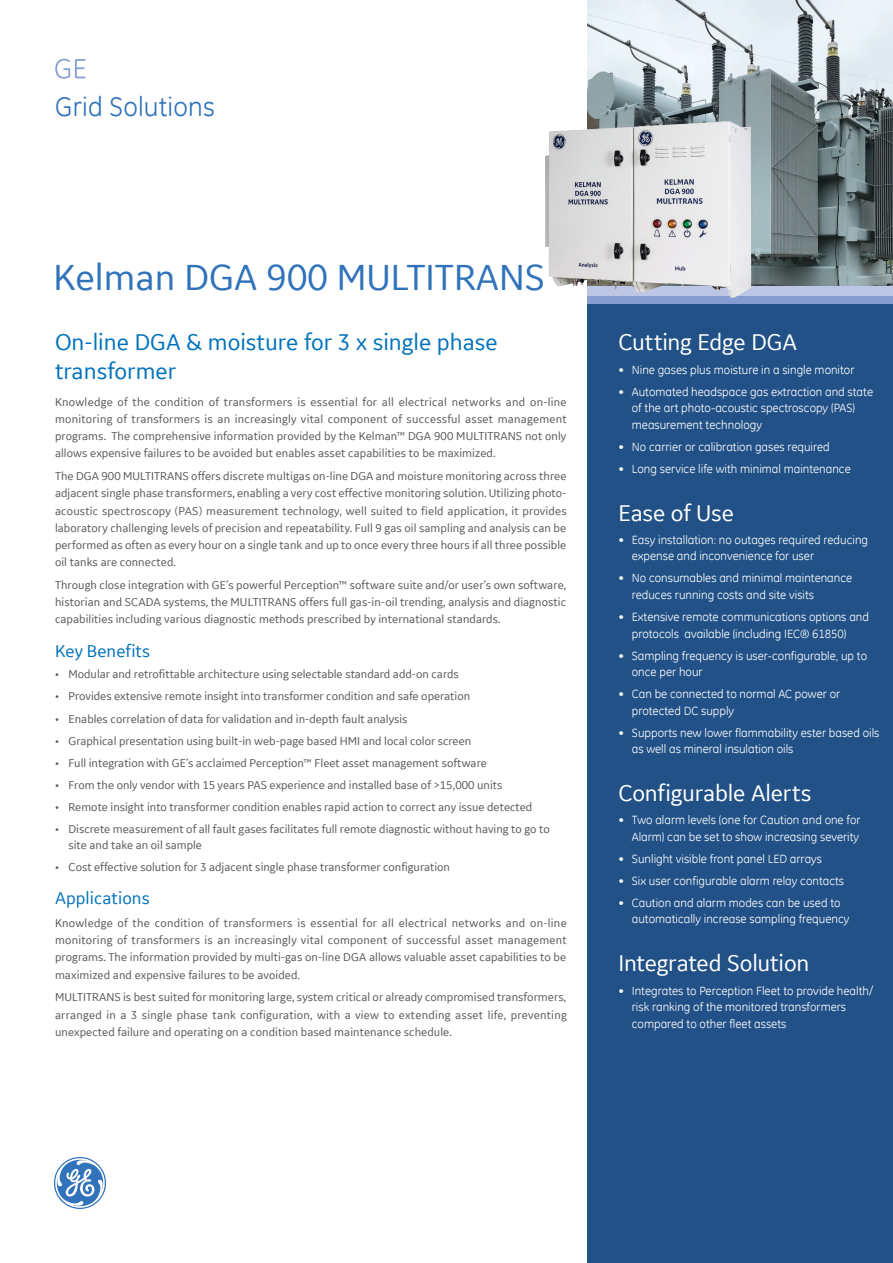
<style>
.page{position:relative;width:893px;height:1263px;background:#fff}
.page>*{position:absolute;margin:0;border:0;box-sizing:border-box;transform-origin:0 0}
.t1{font:38.25px "GE Inspira Sans";color:#3073ba}
.t2{font:27px "GE Inspira";letter-spacing:.005em;color:#3073ba}
.t3{font:24px "GE Inspira Sans";letter-spacing:-.01em;color:#fff}
.t4{font:24px/28.8px "GE Inspira Sans";color:#0072bc}
.t5{font:18px "GE Inspira Sans";letter-spacing:.005em;color:#0072bc}
.t6{font:12px/17.2px "GE Inspira Sans";color:#57585a;text-align:justify}
.t7{font:12px/16.5px "GE Inspira";color:#fff}
</style>
<div class="page">
<svg style="left:55px;top:59px;width:31px;height:20px"></svg>
<div style="left:587px;top:296px;width:306px;height:967px;background:#215186"></div>
<div style="left:587px;top:294px;width:306px;height:10px;background:#859dd0"></div>
<div style="left:587px;top:286px;width:306px;height:10px;background:#bdc7e5"></div>
<svg style="left:54px;top:1157px;width:52px;height:52px"></svg>
<img style="left:587px;top:0;width:306px;height:286px">
<img style="left:545px;top:121px;width:177px;height:168px">
<h2 class="t2" style="left:55px;top:89px;width:161px">Grid Solutions</h2>
<h1 class="t1" style="left:53px;top:254px;width:493px">Kelman DGA 900 MULTITRANS</h1>
<h3 class="t4" style="left:55px;top:327px;width:444px">On-line DGA &amp; moisture for 3 x single phase transformer</h3>
<p class="t6" style="left:55px;top:393px;width:513px">Knowledge of the condition of transformers is essential for all electrical networks and on-line monitoring of transformers is an increasingly vital component of successful asset management programs. The comprehensive information provided by the Kelman™ DGA 900 MULTITRANS not only allows expensive failures to be avoided but enables asset capabilities to be maximized.</p>
<p class="t6" style="left:55px;top:467px;width:513px">The DGA 900 MULTITRANS offers discrete multigas on-line DGA and moisture monitoring across three adjacent single phase transformers, enabling a very cost effective monitoring solution. Utilizing photo&shy;acoustic spectroscopy (PAS) measurement technology, well suited to field application, it provides laboratory challenging levels of precision and repeatability. Full 9 gas oil sampling and analysis can be performed as often as every hour on a single tank and up to once every three hours if all three possible oil tanks are connected.</p>
<p class="t6" style="left:55px;top:576px;width:513px">Through close integration with GE’s powerful Perception™ software suite and/or user’s own software, historian and SCADA systems, the MULTITRANS offers full gas-in-oil trending, analysis and diagnostic capabilities including various diagnostic methods prescribed by international standards.</p>
<h3 class="t5" style="left:55px;top:639px;width:97px">Key Benefits</h3>
<p class="t6" style="left:55px;top:665px;width:405px">• Modular and retrofittable architecture using selectable standard add-on cards</p>
<p class="t6" style="left:55px;top:687px;width:417px">• Provides extensive remote insight into transformer condition and safe operation</p>
<p class="t6" style="left:55px;top:709px;width:354px">• Enables correlation of data for validation and in-depth fault analysis</p>
<p class="t6" style="left:55px;top:732px;width:418px">• Graphical presentation using built-in web-page based HMI and local color screen</p>
<p class="t6" style="left:55px;top:754px;width:433px">• Full integration with GE’s acclaimed Perception™ Fleet asset management software</p>
<p class="t6" style="left:55px;top:776px;width:449px">• From the only vendor with 15 years PAS experience and installed base of &gt;15,000 units</p>
<p class="t6" style="left:55px;top:798px;width:479px">• Remote insight into transformer condition enables rapid action to correct any issue detected</p>
<p class="t6" style="left:68px;top:820px;width:483px;line-height:16.5px;text-indent:-14px">• Discrete measurement of all fault gases facilitates full remote diagnostic without having to go to site and take an oil sample</p>
<p class="t6" style="left:55px;top:858px;width:396px">• Cost effective solution for 3 adjacent single phase transformer configuration</p>
<h3 class="t5" style="left:55px;top:887px;width:96px">Applications</h3>
<p class="t6" style="left:55px;top:914px;width:513px">Knowledge of the condition of transformers is essential for all electrical networks and on-line monitoring of transformers is an increasingly vital component of successful asset management programs. The information provided by multi-gas on-line DGA allows valuable asset capabilities to be maximized and expensive failures to be avoided.</p>
<p class="t6" style="left:55px;top:988px;width:513px">MULTITRANS is best suited for monitoring large, system critical or already compromised transformers, arranged in a 3 single phase tank configuration, with a view to extending asset life, preventing unexpected failure and operating on a condition based maintenance schedule.</p>
<h3 class="t3" style="left:618px;top:327px;width:180px">Cutting Edge DGA</h3>
<p class="t7" style="left:618px;top:361px;width:238px">• Nine gases plus moisture in a single monitor</p>
<p class="t7" style="left:632px;top:383px;width:243px;text-indent:-14px">• Automated headspace gas extraction and state of the art photo-acoustic spectroscopy (PAS) measurement technology</p>
<p class="t7" style="left:618px;top:438px;width:213px">• No carrier or calibration gases required</p>
<p class="t7" style="left:618px;top:460px;width:234px">• Long service life with minimal maintenance</p>
<h3 class="t3" style="left:618px;top:498px;width:117px">Ease of Use</h3>
<p class="t7" style="left:632px;top:531px;width:238px;text-indent:-14px">• Easy installation: no outages required reducing expense and inconvenience for user</p>
<p class="t7" style="left:632px;top:570px;width:222px;text-indent:-14px">• No consumables and minimal maintenance reduces running costs and site visits</p>
<p class="t7" style="left:632px;top:608px;width:239px;text-indent:-14px">• Extensive remote communications options and protocols available (including IEC® 61850)</p>
<p class="t7" style="left:632px;top:647px;width:237px;text-indent:-14px">• Sampling frequency is user-configurable, up to once per hour</p>
<p class="t7" style="left:632px;top:685px;width:210px;text-indent:-14px">• Can be connected to normal AC power or protected DC supply</p>
<p class="t7" style="left:632px;top:724px;width:249px;text-indent:-14px">• Supports new lower flammability ester based oils as well as mineral insulation oils</p>
<h3 class="t3" style="left:618px;top:778px;width:195px">Configurable Alerts</h3>
<p class="t7" style="left:618px;top:812px;width:244px;text-align:right">• Two alarm levels (one for Caution and one for<br>Alarm) can be set to show increasing severity</p>
<p class="t7" style="left:618px;top:850px;width:205px">• Sunlight visible front panel LED arrays</p>
<p class="t7" style="left:618px;top:872px;width:227px">• Six user configurable alarm relay contacts</p>
<p class="t7" style="left:632px;top:894px;width:219px;text-indent:-14px">• Caution and alarm modes can be used to automatically increase sampling frequency</p>
<h3 class="t3" style="left:618px;top:948px;width:193px">Integrated Solution</h3>
<p class="t7" style="left:632px;top:982px;width:243px;text-indent:-14px">• Integrates to Perception Fleet to provide health/ risk ranking of the monitored transformers compared to other fleet assets</p>
</div>
